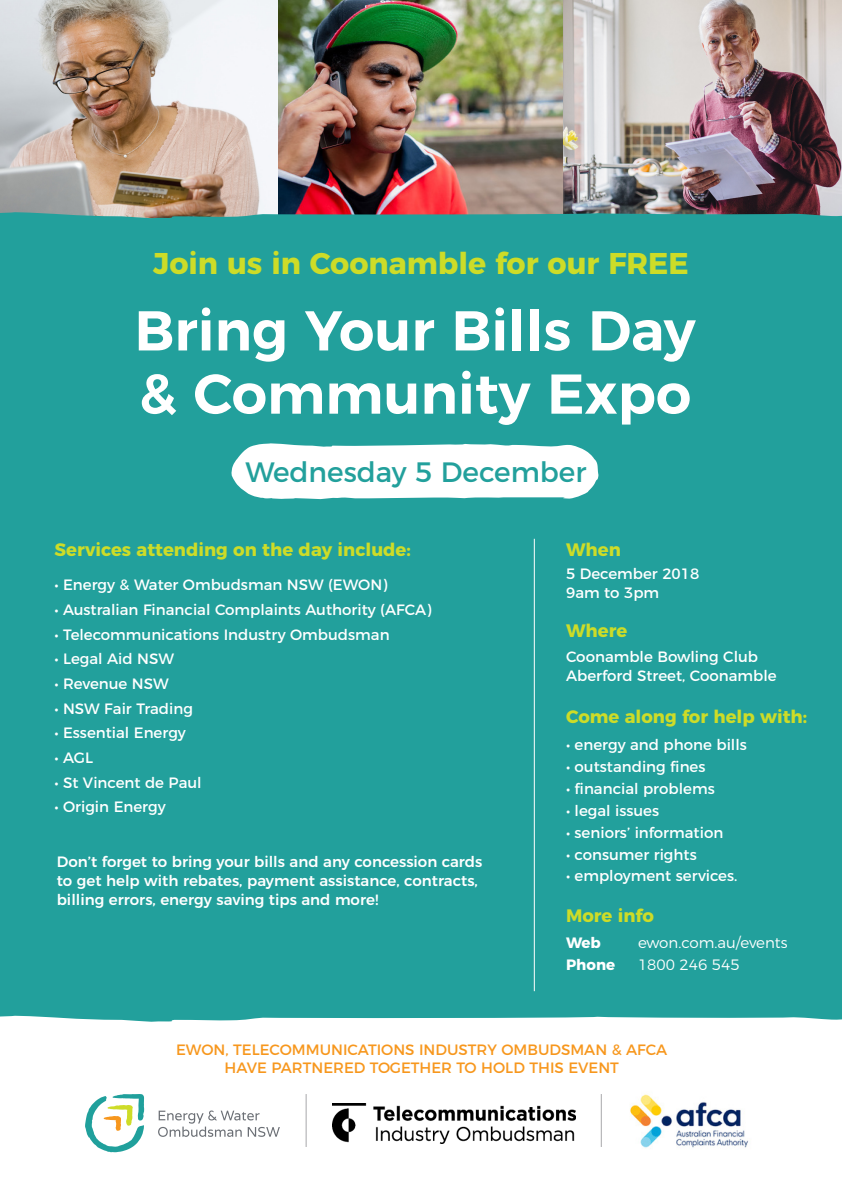
<style>
.page{position:relative;width:842px;height:1191px;background:#22a09c}
.page>*{position:absolute;margin:0;border:0;box-sizing:border-box;transform-origin:0 0}
.t1{font:600 56px/63.2px "Montserrat";color:#fff}
.t2{font:700 30px "Montserrat";color:#cddc28}
.t3{font:28px "Montserrat";color:#22a09c}
.t4{font:700 18px "Montserrat";color:#cddc28}
.t5{font:15px "Montserrat";color:#fff}
.t6{font:500 15px/19px "Montserrat";color:#fff}
.t7{font:15px/18px "Montserrat";color:#f7971d;text-align:center}
.t8{font:300 15px "Montserrat";color:#fff}
.t9{font:700 15px "Montserrat";color:#fff}
</style>
<div class="page">
<img style="left:0;top:0;width:842px;height:212px">
<img style="left:0;top:212px;width:842px;height:7px">
<svg style="left:231px;top:443px;width:367px;height:56px;background:#e9f5f5"></svg>
<hr style="left:534px;top:539px;width:1px;height:452px;background:#fff">
<div style="left:0;top:1015px;width:842px;height:176px;background:#fff"></div>
<img style="left:332px;top:1103px;width:243px;height:40px">
<img style="left:618px;top:1086px;width:145px;height:73px">
<hr style="left:306px;top:1094px;width:1px;height:53px;background:#aaaaad">
<hr style="left:601px;top:1094px;width:1px;height:53px;background:#aaaaad">
<svg style="left:158px;top:1110px;width:122px;height:26px;background:#e2e2e4"></svg>
<svg style="left:85px;top:1094px;width:59px;height:58px"></svg>
<p class="t2" style="left:153px;top:239px;width:537px">Join us in Coonamble for our FREE</p>
<p class="t1" style="left:134px;top:294px;width:562px">Bring Your Bills Day &amp; Community Expo</p>
<p class="t3" style="left:246px;top:449px;width:342px">Wednesday 5 December</p>
<p class="t4" style="left:55px;top:535px;width:358px">Services attending on the day include:</p>
<p class="t4" style="left:566px;top:535px;width:56px">When</p>
<p class="t5" style="left:55px;top:573px;width:334px">• Energy &amp; Water Ombudsman NSW (EWON)</p>
<p class="t5" style="left:55px;top:597px;width:378px">• Australian Financial Complaints Authority (AFCA)</p>
<p class="t5" style="left:55px;top:622px;width:337px">• Telecommunications Industry Ombudsman</p>
<p class="t5" style="left:55px;top:647px;width:121px">• Legal Aid NSW</p>
<p class="t5" style="left:55px;top:671px;width:116px">• Revenue NSW</p>
<p class="t5" style="left:55px;top:696px;width:140px">• NSW Fair Trading</p>
<p class="t5" style="left:55px;top:721px;width:133px">• Essential Energy</p>
<p class="t5" style="left:55px;top:745px;width:40px">• AGL</p>
<p class="t5" style="left:55px;top:770px;width:149px">• St Vincent de Paul</p>
<p class="t5" style="left:55px;top:795px;width:113px">• Origin Energy</p>
<p class="t6" style="left:57px;top:851px;width:427px">Don’t forget to bring your bills and any concession cards to get help with rebates, payment assistance, contracts, billing errors, energy saving tips and more!</p>
<p class="t5" style="left:566px;top:562px;width:135px">5 December 2018</p>
<p class="t5" style="left:566px;top:581px;width:95px">9am to 3pm</p>
<p class="t4" style="left:566px;top:615px;width:63px">Where</p>
<p class="t5" style="left:566px;top:644px;width:193px">Coonamble Bowling Club</p>
<p class="t5" style="left:566px;top:663px;width:212px">Aberford Street, Coonamble</p>
<p class="t4" style="left:566px;top:701px;width:243px">Come along for help with:</p>
<p class="t5" style="left:566px;top:733px;width:182px">• energy and phone bills</p>
<p class="t5" style="left:566px;top:755px;width:141px">• outstanding fines</p>
<p class="t5" style="left:566px;top:776px;width:150px">• financial problems</p>
<p class="t5" style="left:566px;top:798px;width:95px">• legal issues</p>
<p class="t5" style="left:566px;top:820px;width:159px">• seniors’ information</p>
<p class="t5" style="left:566px;top:842px;width:132px">• consumer rights</p>
<p class="t5" style="left:566px;top:864px;width:173px">• employment services.</p>
<p class="t4" style="left:566px;top:901px;width:89px">More info</p>
<p class="t9" style="left:566px;top:930px;width:36px">Web</p>
<p class="t8" style="left:638px;top:931px;width:151px">ewon.com.au/events</p>
<p class="t9" style="left:566px;top:952px;width:51px">Phone</p>
<p class="t8" style="left:638px;top:953px;width:103px">1800 246 545</p>
<p class="t7" style="left:176px;top:1039px;width:493px">EWON, TELECOMMUNICATIONS INDUSTRY OMBUDSMAN &amp; AFCA<br>HAVE PARTNERED TOGETHER TO HOLD THIS EVENT</p>
</div>
